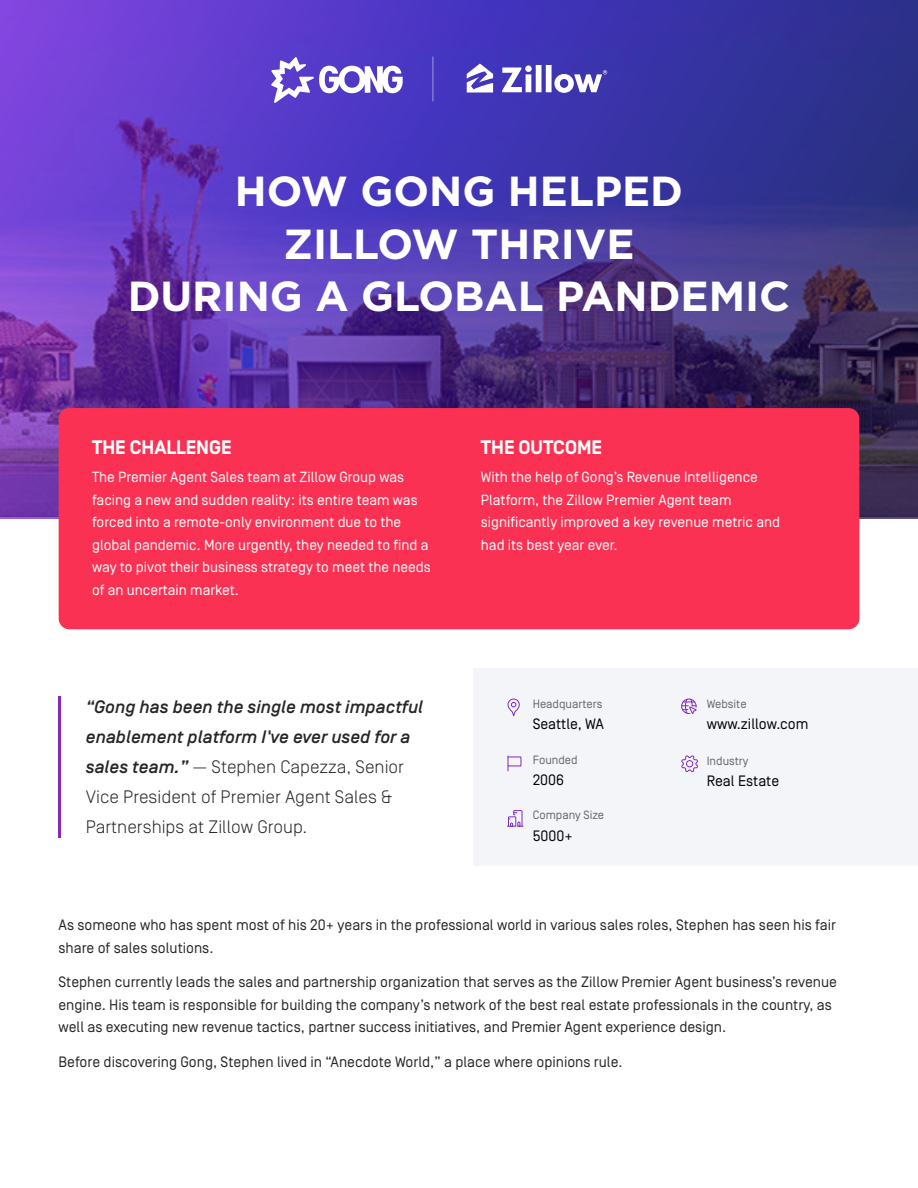
<style>
.page{position:relative;width:918px;height:1188px;background:#fff}
.page>*{position:absolute;margin:0;border:0;box-sizing:border-box;transform-origin:0 0}
.t1{font:700 42px/52.5px "Gotham";color:#fff;text-align:center}
.t2{font:700 19.5px "Simplon Norm";color:#fff}
.t3{font:300 18px/30px "Simplon Norm";color:#252525}
.t4{font:15px/22.5px "Simplon Norm";color:#252525}
.t5{font:15px "Simplon Norm";color:#000}
.t6{font:14.7px/22.5px "Simplon Norm";color:#fff}
.t7{font:12px "Simplon Norm";color:#666}
.s1{font-weight:500;font-style:italic}
</style>
<div class="page">
<svg style="left:0;top:0;width:918px;height:518px;background:#4f36a2"></svg>
<div style="left:473px;top:668px;width:445px;height:198px;background:#f4f5f9"></div>
<svg style="left:507px;top:698px;width:13px;height:19px"></svg>
<svg style="left:507px;top:756px;width:15px;height:15px"></svg>
<svg style="left:507px;top:810px;width:16px;height:17px"></svg>
<svg style="left:681px;top:698px;width:16px;height:16px"></svg>
<svg style="left:681px;top:755px;width:17px;height:17px"></svg>
<div style="left:686px;top:760px;width:7px;height:7px;border:1px solid #812ac1;border-radius:50%"></div>
<div style="left:59px;top:408px;width:800px;height:221px;background:#fa3153;border-radius:11px"></div>
<hr style="left:433px;top:57px;width:1px;height:44px;background:#fff">
<hr style="left:59px;top:696px;width:2px;height:142px;background:#812ac1">
<svg style="left:502px;top:65px;width:105px;height:28px"></svg>
<svg style="left:467px;top:64px;width:26px;height:29px"></svg>
<img style="left:251px;top:36px;width:172px;height:88px">
<h1 class="t1" style="left:128px;top:167px;width:664px">HOW GONG HELPED<br>ZILLOW THRIVE<br>DURING A GLOBAL PANDEMIC</h1>
<h2 class="t2" style="left:92px;top:440px;width:141px">THE CHALLENGE</h2>
<p class="t6" style="left:92px;top:467px;width:340px">The Premier Agent Sales team at Zillow Group was facing a new and sudden reality: its entire team was forced into a remote-only environment due to the global pandemic. More urgently, they needed to find a way to pivot their business strategy to meet the needs of an uncertain market.</p>
<p class="t3" style="left:86px;top:693px;width:339px"><span class="s1">“Gong has been the single most impactful enablement platform I've ever used for a sales team.”</span> — Stephen Capezza, Senior Vice President of Premier Agent Sales &amp; Partnerships at Zillow Group.</p>
<h2 class="t2" style="left:481px;top:440px;width:123px">THE OUTCOME</h2>
<p class="t6" style="left:481px;top:467px;width:301px">With the help of Gong’s Revenue Intelligence Platform, the Zillow Premier Agent team significantly improved a key revenue metric and had its best year ever.</p>
<p class="t7" style="left:533px;top:699px;width:71px">Headquarters</p>
<p class="t5" style="left:533px;top:718px;width:73px">Seattle, WA</p>
<p class="t7" style="left:533px;top:756px;width:46px">Founded</p>
<p class="t5" style="left:533px;top:775px;width:33px">2006</p>
<p class="t7" style="left:533px;top:811px;width:73px">Company Size</p>
<p class="t5" style="left:533px;top:830px;width:41px">5000+</p>
<p class="t7" style="left:707px;top:699px;width:41px">Website</p>
<p class="t5" style="left:707px;top:718px;width:103px">www.zillow.com</p>
<p class="t7" style="left:707px;top:756px;width:43px">Industry</p>
<p class="t5" style="left:707px;top:775px;width:74px">Real Estate</p>
<p class="t4" style="left:59px;top:915px;width:779px">As someone who has spent most of his 20+ years in the professional world in various sales roles, Stephen has seen his fair share of sales solutions.</p>
<p class="t4" style="left:59px;top:972px;width:780px">Stephen currently leads the sales and partnership organization that serves as the Zillow Premier Agent business’s revenue engine. His team is responsible for building the company’s network of the best real estate professionals in the country, as well as executing new revenue tactics, partner success initiatives, and Premier Agent experience design.</p>
<p class="t4" style="left:59px;top:1052px;width:565px">Before discovering Gong, Stephen lived in “Anecdote World,” a place where opinions rule.</p>
</div>
